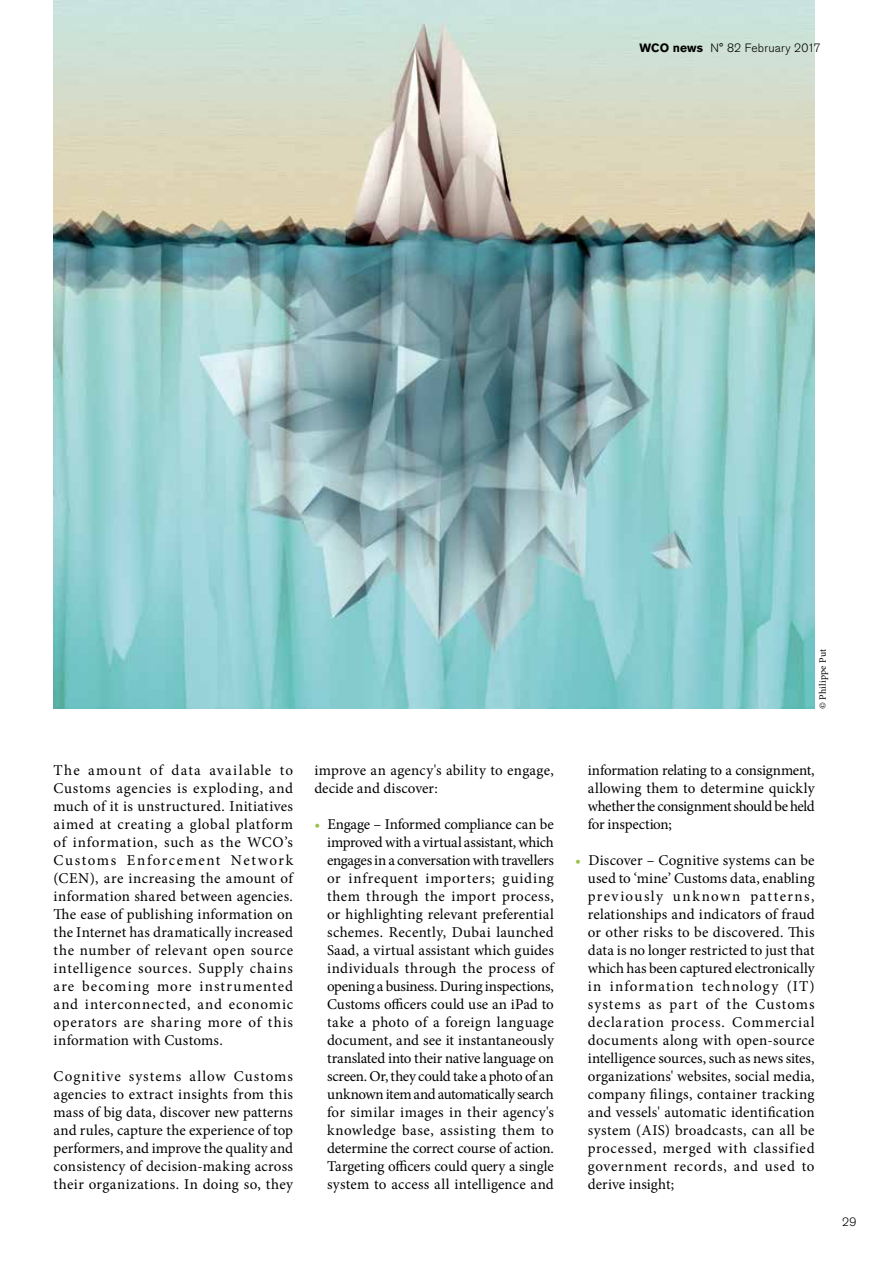
<style>
.page{position:relative;width:893px;height:1263px;background:#fff}
.page>*{position:absolute;margin:0;border:0;box-sizing:border-box;transform-origin:0 0}
.Body{font:15px/18px "Minion Pro";letter-spacing:.015em;color:#000;text-align:justify}
.t1{font:300 12px "Akzidenz Grotesk BE";letter-spacing:.015em;color:#000}
.Credit{font:9.75px "Minion Pro";letter-spacing:.02em;color:#000}
.s1{font-weight:700}
.s2{color:#9dc04c}
</style>
<div class="page">
<img style="left:54px;top:0;width:760px;height:709px">
<p class="t1" style="left:639px;top:41px;width:183px"><span class="s1">WCO news</span> N° 82 February 2017</p>
<p class="Credit" style="left:816px;top:709px;width:61px;rotate:-90deg">© Philippe Put</p>
<p class="Body" style="left:54px;top:761px;width:241px">The amount of data available to Customs agencies is exploding, and much of it is unstructured. Initiatives aimed at creating a global platform of information, such as the WCO’s Customs Enforcement Network (CEN), are increasing the amount of information shared between agencies.<br>The ease of publishing information on the Internet has dramatically increased the number of relevant open source intelligence sources. Supply chains are becoming more instrumented and interconnected, and economic operators are sharing more of this information with Customs.</p>
<p class="Body" style="left:54px;top:1067px;width:241px">Cognitive systems allow Customs agencies to extract insights from this mass of big data, discover new patterns and rules, capture the experience of top performers, and improve the quality and consistency of decision-making across their organizations. In doing so, they</p>
<p class="Body" style="left:314px;top:761px;width:241px">improve an agency's ability to engage, decide and discover:</p>
<p class="Body" style="left:327px;top:815px;width:228px;text-indent:-13px"><span class="s2">•</span> Engage – Informed compliance can be improved with a virtual assistant, which engages in a conversation with travellers or infrequent importers; guiding them through the import process, or highlighting relevant preferential schemes. Recently, Dubai launched Saad, a virtual assistant which guides individuals through the process of opening a business. During inspections, Customs officers could use an iPad to take a photo of a foreign language document, and see it instantaneously translated into their native language on screen. Or, they could take a photo of an unknown item and automatically search for similar images in their agency's knowledge base, assisting them to determine the correct course of action.<br>Targeting officers could query a single system to access all intelligence and</p>
<p class="Body" style="left:588px;top:761px;width:228px">information relating to a consignment, allowing them to determine quickly whether the consignment should be held for inspection;</p>
<p class="Body" style="left:588px;top:851px;width:228px;text-indent:-13px"><span class="s2">•</span> Discover – Cognitive systems can be used to ‘mine’ Customs data, enabling previously unknown patterns, relationships and indicators of fraud or other risks to be discovered. This data is no longer restricted to just that which has been captured electronically in information technology (IT) systems as part of the Customs declaration process. Commercial documents along with open-source intelligence sources, such as news sites, organizations' websites, social media, company filings, container tracking and vessels' automatic identification system (AIS) broadcasts, can all be processed, merged with classified government records, and used to derive insight;</p>
<p class="t1" style="left:842px;top:1215px;width:16px">29</p>
</div>
